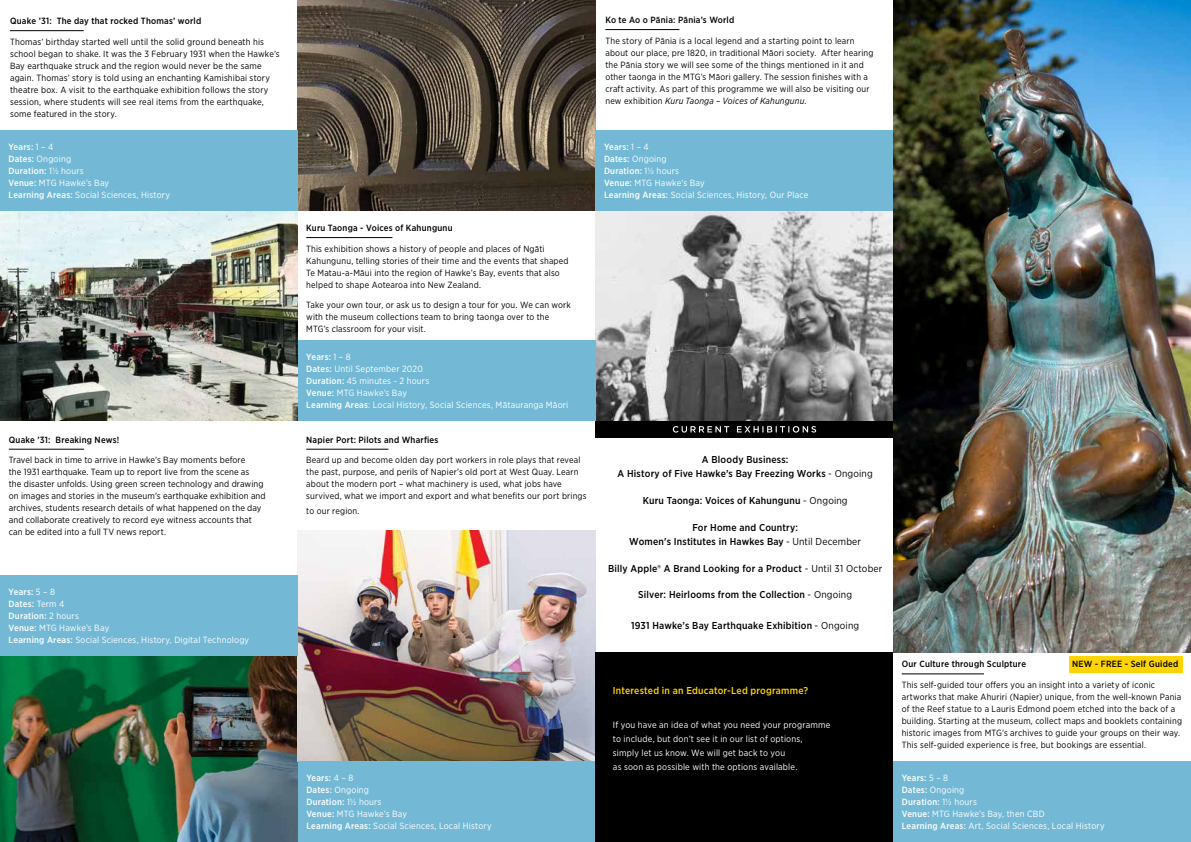
<style>
.page{position:relative;width:1191px;height:842px;background:#fff}
.page>*{position:absolute;margin:0;border:0;box-sizing:border-box;transform-origin:0 0}
.t1{font:500 10px/14px "Gotham Narrow";letter-spacing:.02em;color:#000;text-align:center}
.t2{font:500 10px "Gotham Narrow";letter-spacing:.02em;color:#ffd400}
.t3{font:9px/12px "Gotham Narrow";letter-spacing:.015em;color:#000}
.t4{font:9px/12px "Gotham Narrow";letter-spacing:.02em;color:#fff}
.t5{font:500 9px "Gotham Narrow";letter-spacing:.025em;color:#000}
.s1{font-weight:500}
.s2{font-style:italic}
.s3{font-weight:400}
</style>
<div class="page">
<img style="left:298px;top:0;width:297px;height:210px">
<img style="left:0;top:210px;width:298px;height:211px">
<img style="left:595px;top:210px;width:298px;height:211px">
<img style="left:0;top:656px;width:298px;height:186px">
<div style="left:893px;top:761px;width:298px;height:81px;background:#73b9d5"></div>
<div style="left:298px;top:340px;width:297px;height:81px;background:#73b9d5"></div>
<div style="left:595px;top:130px;width:298px;height:80px;background:#73b9d5"></div>
<hr style="left:306px;top:237px;width:86px;height:1px;background:#000">
<img style="left:298px;top:530px;width:297px;height:231px">
<div style="left:298px;top:761px;width:298px;height:81px;background:#73b9d5"></div>
<hr style="left:306px;top:449px;width:82px;height:1px;background:#000">
<div style="left:0;top:130px;width:298px;height:80px;background:#73b9d5"></div>
<div style="left:0;top:575px;width:298px;height:81px;background:#73b9d5"></div>
<hr style="left:9px;top:449px;width:75px;height:1px;background:#000">
<hr style="left:10px;top:30px;width:74px;height:1px;background:#000">
<hr style="left:605px;top:29px;width:74px;height:1px;background:#000">
<div style="left:1069px;top:656px;width:113px;height:16px;background:#ffd400"></div>
<img style="left:893px;top:0;width:298px;height:652px">
<hr style="left:901px;top:674px;width:83px;height:1px;background:#000">
<div style="left:595px;top:421px;width:298px;height:17px;background:#000"></div>
<svg style="left:673px;top:426px;width:143px;height:7px"></svg>
<div style="left:595px;top:652px;width:298px;height:190px;background:#000"></div>
<p class="t5" style="left:10px;top:15px;width:193px">Quake ’31: The day that rocked Thomas’ world</p>
<p class="t3" style="left:10px;top:35px;width:271px">Thomas’ birthday started well until the solid ground beneath his school began to shake. It was the 3 February 1931 when the Hawke’s Bay earthquake struck and the region would never be the same again. Thomas’ story is told using an enchanting Kamishibai story theatre box. A visit to the earthquake exhibition follows the story session, where students will see real items from the earthquake, some featured in the story.</p>
<p class="t4" style="left:9px;top:140px;width:163px"><span class="s1">Years:</span> 1 – 4<br><span class="s1">Dates:</span> Ongoing<br><span class="s1">Duration:</span> 1½ hours<br><span class="s1">Venue:</span> MTG Hawke’s Bay<br><span class="s1">Learning Areas:</span> Social Sciences, History</p>
<p class="t5" style="left:9px;top:434px;width:112px">Quake ’31: Breaking News!</p>
<p class="t3" style="left:9px;top:454px;width:258px">Travel back in time to arrive in Hawke’s Bay moments before<br>the 1931 earthquake. Team up to report live from the scene as<br>the disaster unfolds. Using green screen technology and drawing on images and stories in the museum’s earthquake exhibition and archives, students research details of what happened on the day and collaborate creatively to record eye witness accounts that can be edited into a full TV news report.</p>
<p class="t4" style="left:9px;top:586px;width:242px"><span class="s1">Years:</span> 5 – 8<br><span class="s1">Dates:</span> Term 4<br><span class="s1">Duration:</span> 2 hours<br><span class="s1">Venue:</span> MTG Hawke’s Bay<br><span class="s1">Learning Areas:</span> Social Sciences, History, Digital Technology</p>
<p class="t5" style="left:306px;top:222px;width:148px">Kuru Taonga - Voices of Kahungunu</p>
<p class="t3" style="left:306px;top:242px;width:264px">This exhibition shows a history of people and places of Ngāti Kahungunu, telling stories of their time and the events that shaped Te Matau-a-Māui into the region of Hawke’s Bay, events that also helped to shape Aotearoa into New Zealand.</p>
<p class="t3" style="left:306px;top:299px;width:266px">Take your own tour, or ask us to design a tour for you. We can work with the museum collections team to bring taonga over to the<br>MTG’s classroom for your visit.</p>
<p class="t4" style="left:306px;top:351px;width:263px"><span class="s1">Years:</span> 1 – 8<br><span class="s1">Dates:</span> Until September 2020<br><span class="s1">Duration:</span> 45 minutes - 2 hours<br><span class="s1">Venue:</span> MTG Hawke’s Bay<br><span class="s1">Learning Areas</span>: Local History, Social Sciences, Mātauranga Māori</p>
<p class="t5" style="left:306px;top:434px;width:134px">Napier Port: Pilots and Wharfies</p>
<p class="t3" style="left:306px;top:454px;width:282px">Beard up and become olden day port workers in role plays that reveal the past, purpose, and perils of Napier’s old port at West Quay. Learn about the modern port – what machinery is used, what jobs have survived, what we import and export and what benefits our port brings</p>
<p class="t3" style="left:306px;top:504px;width:55px">to our region.</p>
<p class="t5" style="left:605px;top:14px;width:130px">Ko te Ao o Pānia: Pānia’s World</p>
<p class="t3" style="left:605px;top:34px;width:270px">The story of Pānia is a local legend and a starting point to learn about our place, pre 1820, in traditional Māori society. After hearing the Pānia story we will see some of the things mentioned in it and other taonga in the MTG’s Māori gallery. The session finishes with a craft activity. As part of this programme we will also be visiting our new exhibition <span class="s2">Kuru Taonga – Voices of Kahungunu</span>.</p>
<p class="t4" style="left:604px;top:140px;width:206px"><span class="s1">Years:</span> 1 – 4<br><span class="s1">Dates:</span> Ongoing<br><span class="s1">Duration:</span> 1½ hours<br><span class="s1">Venue:</span> MTG Hawke’s Bay<br><span class="s1">Learning Areas:</span> Social Sciences, History, Our Place</p>
<p class="t1" style="left:617px;top:452px;width:257px">A Bloody Business:<br>A History of Five Hawke’s Bay Freezing Works <span class="s3">- Ongoing</span></p>
<p class="t1" style="left:643px;top:493px;width:206px">Kuru Taonga: Voices of Kahungunu <span class="s3">- Ongoing</span></p>
<p class="t1" style="left:629px;top:520px;width:233px">For Home and Country:<br>Women's Institutes in Hawkes Bay <span class="s3">- Until December</span></p>
<p class="t1" style="left:608px;top:561px;width:276px">Billy Apple® A Brand Looking for a Product <span class="s3">- Until 31 October</span></p>
<p class="t1" style="left:638px;top:588px;width:215px">Silver: Heirlooms from the Collection <span class="s3">- Ongoing</span></p>
<p class="t1" style="left:631px;top:618px;width:230px">1931 Hawke’s Bay Earthquake Exhibition <span class="s3">- Ongoing</span></p>
<p class="t4" style="left:306px;top:772px;width:187px"><span class="s1">Years:</span> 4 – 8<br><span class="s1">Dates:</span> Ongoing<br><span class="s1">Duration:</span> 1½ hours<br><span class="s1">Venue:</span> MTG Hawke’s Bay<br><span class="s1">Learning Areas:</span> Social Sciences, Local History</p>
<p class="t2" style="left:613px;top:684px;width:197px">Interested in an Educator-Led programme?</p>
<p class="t4" style="left:613px;top:717px;width:219px;line-height:14px">If you have an idea of what you need your programme to include, but don’t see it in our list of options, simply let us know. We will get back to you<br>as soon as possible with the options available.</p>
<p class="t5" style="left:901px;top:658px;width:126px">Our Culture through Sculpture</p>
<p class="t5" style="left:1072px;top:658px;width:108px">NEW - FREE - Self Guided</p>
<p class="t3" style="left:901px;top:678px;width:282px">This self-guided tour offers you an insight into a variety of iconic artworks that make Ahuriri (Napier) unique, from the well-known Pania of the Reef statue to a Lauris Edmond poem etched into the back of a building. Starting at the museum, collect maps and booklets containing historic images from MTG’s archives to guide your groups on their way.<br>This self-guided experience is free, but bookings are essential.</p>
<p class="t4" style="left:901px;top:772px;width:204px"><span class="s1">Years:</span> 5 – 8<br><span class="s1">Dates:</span> Ongoing<br><span class="s1">Duration:</span> 1½ hours<br><span class="s1">Venue:</span> MTG Hawke’s Bay, then CBD<br><span class="s1">Learning Areas:</span> Art, Social Sciences, Local History</p>
</div>
